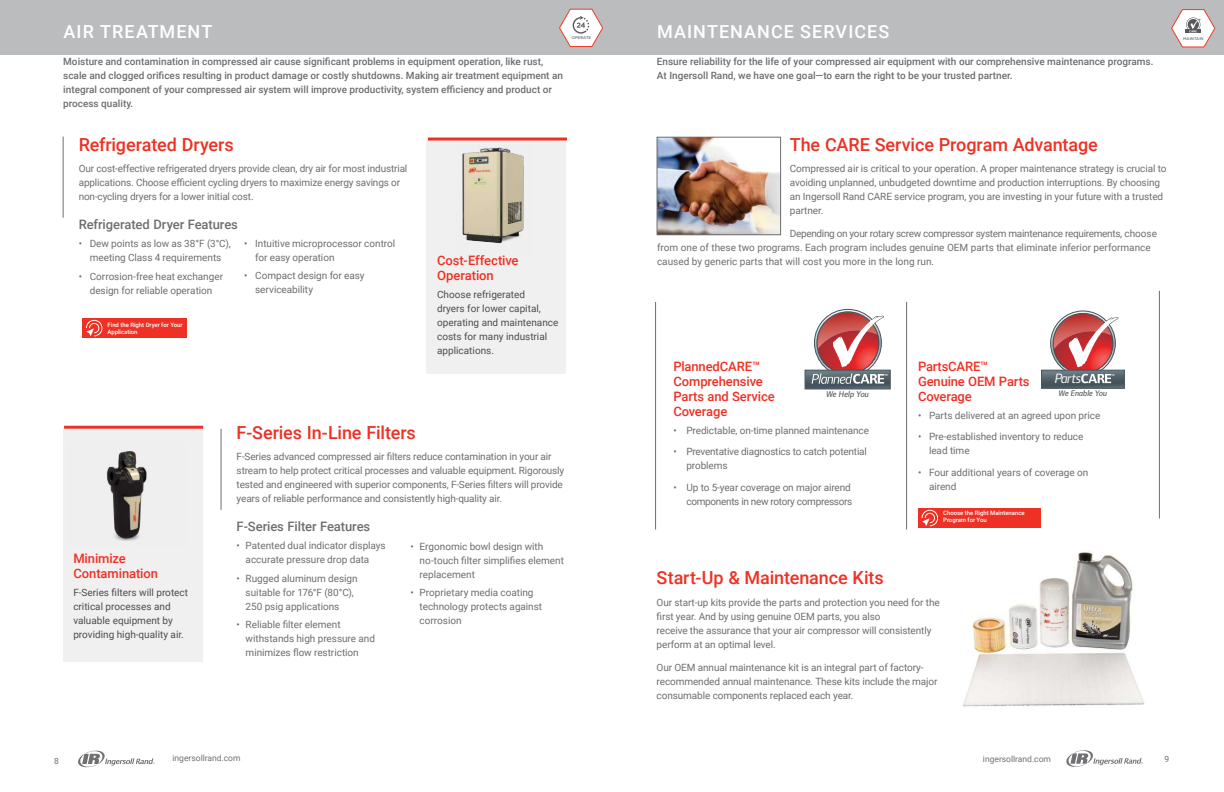
<style>
.page{position:relative;width:1224px;height:792px;background:#fff}
.page>*{position:absolute;margin:0;border:0;box-sizing:border-box;transform-origin:0 0}
.t1{font:500 18px "Roboto";letter-spacing:-.005em;color:#ee3124}
.t2{font:500 18px "Roboto";letter-spacing:.06em;color:#fff}
.t3{font:italic 14px "Foundry Form Sans";letter-spacing:-.035em;color:#fff}
.t4{font:500 13px/15px "Roboto";letter-spacing:-.01em;color:#ee3124}
.t5{font:500 13px "Roboto";letter-spacing:-.005em;color:#6d6e71}
.t6{font:10px/14px "Roboto";letter-spacing:-.01em;color:#6d6e71}
.t7{font:500 10px/14px "Roboto";color:#6d6e71}
.t8{font:10px/14px "Roboto";color:#4d4d4f}
.t9{font:10px/14px "Roboto";letter-spacing:-.03em;color:#6d6e71;text-align:right}
.t10{font:italic 8.6px "Foundry Form Sans Med";color:#5a5a5a}
.t11{font:8.5px "Roboto";color:#717073}
.t12{font:italic 8.4px "Foundry Form Sans Med";color:#5a5a5a}
.t13{font:500 6px/7px "Roboto";letter-spacing:-.005em;color:#fff}
.t14{font:700 4.2px "Foundry Form Sans";color:#fff}
.t15{font:700 4.1px "Foundry Form Sans";color:#fff}
.t16{font:500 3.9px "Gotham";color:#6a6c74}
</style>
<div class="page">
<div style="left:0;top:0;width:1224px;height:55px;background:#babcbe"></div>
<svg style="left:78px;top:750px;width:77px;height:18px"></svg>
<svg style="left:1066px;top:750px;width:77px;height:17px"></svg>
<svg style="left:1171px;top:9px;width:44px;height:39px"></svg>
<div style="left:427px;top:140px;width:139px;height:234px;background:#f0f0f1"></div>
<hr style="left:63px;top:137px;width:1px;height:81px;background:#6d6e71">
<hr style="left:221px;top:429px;width:1px;height:81px;background:#6d6e71">
<img style="left:462px;top:147px;width:62px;height:97px">
<hr style="left:428px;top:138px;width:139px;height:3px;background:#ee3124">
<div style="left:63px;top:428px;width:139px;height:234px;background:#f0f0f1"></div>
<hr style="left:64px;top:426px;width:139px;height:3px;background:#ee3124">
<img style="left:106px;top:451px;width:41px;height:90px">
<img style="left:659px;top:139px;width:120px;height:94px">
<div style="left:657px;top:137px;width:124px;height:98px;border:1px solid #6d6e71"></div>
<hr style="left:655px;top:302px;width:1px;height:228px;background:#6d6e71">
<hr style="left:906px;top:302px;width:1px;height:228px;background:#6d6e71">
<hr style="left:1159px;top:291px;width:1px;height:227px;background:#6d6e71">
<div style="left:1041px;top:370px;width:84px;height:19px;border:1px solid #46545b"></div>
<svg style="left:1042px;top:317px;width:82px;height:71px"></svg>
<svg style="left:805px;top:315px;width:85px;height:74px"></svg>
<img style="left:963px;top:551px;width:181px;height:156px">
<svg style="left:559px;top:9px;width:44px;height:38px"></svg>
<div style="left:82px;top:318px;width:105px;height:20px;background:#ee3124"></div>
<svg style="left:86px;top:319px;width:17px;height:17px"></svg>
<div style="left:918px;top:508px;width:123px;height:20px;background:#ee3124"></div>
<svg style="left:922px;top:509px;width:16px;height:17px"></svg>
<h1 class="t2" style="left:64px;top:19px;width:150px">AIR TREATMENT</h1>
<p class="t7" style="left:63px;top:54px;width:501px">Moisture and contamination in compressed air cause significant problems in equipment operation, like rust, scale and clogged orifices resulting in product damage or costly shutdowns. Making air treatment equipment an integral component of your compressed air system will improve productivity, system efficiency and product or process quality.</p>
<p class="t16" style="left:572px;top:35px;width:21px">OPERATE</p>
<h1 class="t1" style="left:79px;top:132px;width:157px">Refrigerated Dryers</h1>
<p class="t6" style="left:79px;top:161px;width:330px">Our cost-effective refrigerated dryers provide clean, dry air for most industrial applications. Choose efficient cycling dryers to maximize energy savings or non-cycling dryers for a lower initial cost.</p>
<h3 class="t5" style="left:79px;top:215px;width:161px">Refrigerated Dryer Features</h3>
<p class="t6" style="left:79px;top:236px;width:154px;text-align:center">• Dew points as low as 38°F (3°C), meeting Class 4 requirements</p>
<p class="t6" style="left:79px;top:269px;width:146px;text-align:center">• Corrosion-free heat exchanger design for reliable operation</p>
<p class="t6" style="left:255px;top:236px;width:142px;text-indent:-11px">• Intuitive microprocessor control for easy operation</p>
<p class="t6" style="left:255px;top:268px;width:111px;text-indent:-11px">• Compact design for easy serviceability</p>
<p class="t13" style="left:108px;top:321px;width:76px">Find the Right Dryer for Your<br>Application</p>
<h3 class="t4" style="left:437px;top:252px;width:83px">Cost-Effective<br>Operation</h3>
<p class="t8" style="left:437px;top:287px;width:123px">Choose refrigerated<br>dryers for lower capital, operating and maintenance costs for many industrial applications.</p>
<h3 class="t4" style="left:73px;top:550px;width:86px">Minimize<br>Contamination</h3>
<p class="t8" style="left:73px;top:585px;width:116px">F-Series filters will protect critical processes and valuable equipment by providing high-quality air.</p>
<h1 class="t1" style="left:237px;top:420px;width:181px">F-Series In-Line Filters</h1>
<p class="t6" style="left:237px;top:449px;width:329px">F-Series advanced compressed air filters reduce contamination in your air stream to help protect critical processes and valuable equipment. Rigorously tested and engineered with superior components, F-Series filters will provide years of reliable performance and consistently high-quality air.</p>
<h3 class="t5" style="left:237px;top:517px;width:135px">F-Series Filter Features</h3>
<p class="t6" style="left:246px;top:538px;width:141px;text-indent:-9px">• Patented dual indicator displays accurate pressure drop data</p>
<p class="t6" style="left:246px;top:571px;width:113px;text-indent:-9px">• Rugged aluminum design suitable for 176°F (80°C),<br>250 psig applications</p>
<p class="t6" style="left:246px;top:617px;width:131px;text-indent:-9px">• Reliable filter element withstands high pressure and minimizes flow restriction</p>
<p class="t6" style="left:420px;top:539px;width:146px;text-indent:-9px">• Ergonomic bowl design with no-touch filter simplifies element replacement</p>
<p class="t6" style="left:420px;top:585px;width:124px;text-indent:-9px">• Proprietary media coating technology protects against corrosion</p>
<h1 class="t2" style="left:657px;top:19px;width:234px">MAINTENANCE SERVICES</h1>
<p class="t7" style="left:657px;top:54px;width:498px">Ensure reliability for the life of your compressed air equipment with our comprehensive maintenance programs.<br>At Ingersoll Rand, we have one goal—to earn the right to be your trusted partner.</p>
<p class="t16" style="left:1183px;top:36px;width:22px">MAINTAIN</p>
<h1 class="t1" style="left:790px;top:132px;width:309px">The CARE Service Program Advantage</h1>
<p class="t6" style="left:790px;top:161px;width:378px">Compressed air is critical to your operation. A proper maintenance strategy is crucial to avoiding unplanned, unbudgeted downtime and production interruptions. By choosing an Ingersoll Rand CARE service program, you are investing in your future with a trusted partner.</p>
<p class="t6" style="left:657px;top:226px;width:501px;text-indent:133px">Depending on your rotary screw compressor system maintenance requirements, choose from one of these two programs. Each program includes genuine OEM parts that eliminate inferior performance caused by generic parts that will cost you more in the long run.</p>
<h3 class="t4" style="left:673px;top:358px;width:103px">PlannedCARE™<br>Comprehensive<br>Parts and Service<br>Coverage</h3>
<p class="t6" style="left:673px;top:423px;width:197px">• Predictable, on-time planned maintenance</p>
<p class="t6" style="left:686px;top:445px;width:182px;text-indent:-13px">• Preventative diagnostics to catch potential problems</p>
<p class="t9" style="left:673px;top:480px;width:180px">• Up to 5-year coverage on major airend components in new rotory compressors</p>
<p class="t10" style="left:826px;top:390px;width:44px;rotate:-1deg">We Help You</p>
<p class="t14" style="left:885px;top:373px;width:5px">™</p>
<h3 class="t4" style="left:918px;top:358px;width:113px">PartsCARE™<br>Genuine OEM Parts<br>Coverage</h3>
<p class="t6" style="left:918px;top:408px;width:184px">• Parts delivered at an agreed upon price</p>
<p class="t6" style="left:929px;top:430px;width:156px;text-indent:-11px">• Pre-established inventory to reduce lead time</p>
<p class="t6" style="left:929px;top:465px;width:161px;text-indent:-11px">• Four additional years of coverage on airend</p>
<h2 class="t3" style="left:1055px;top:371px;width:28px">Parts</h2>
<p class="t15" style="left:1111px;top:373px;width:5px">™</p>
<p class="t12" style="left:1059px;top:389px;width:50px;rotate:-1deg">We Enable You</p>
<p class="t13" style="left:943px;top:509px;width:83px">Choose the Right Maintenance<br>Program for You</p>
<h1 class="t1" style="left:657px;top:565px;width:229px">Start-Up &amp; Maintenance Kits</h1>
<p class="t6" style="left:657px;top:595px;width:285px">Our start-up kits provide the parts and protection you need for the first year. And by using genuine OEM parts, you also<br>receive the assurance that your air compressor will consistently perform at an optimal level.</p>
<p class="t6" style="left:657px;top:660px;width:282px">Our OEM annual maintenance kit is an integral part of factory&shy;recommended annual maintenance. These kits include the major consumable components replaced each year.</p>
<p class="t11" style="left:54px;top:755px;width:6px">8</p>
<p class="t11" style="left:173px;top:752px;width:70px">ingersollrand.com</p>
<p class="t11" style="left:983px;top:753px;width:70px">ingersollrand.com</p>
<p class="t11" style="left:1164px;top:753px;width:6px">9</p>
</div>
